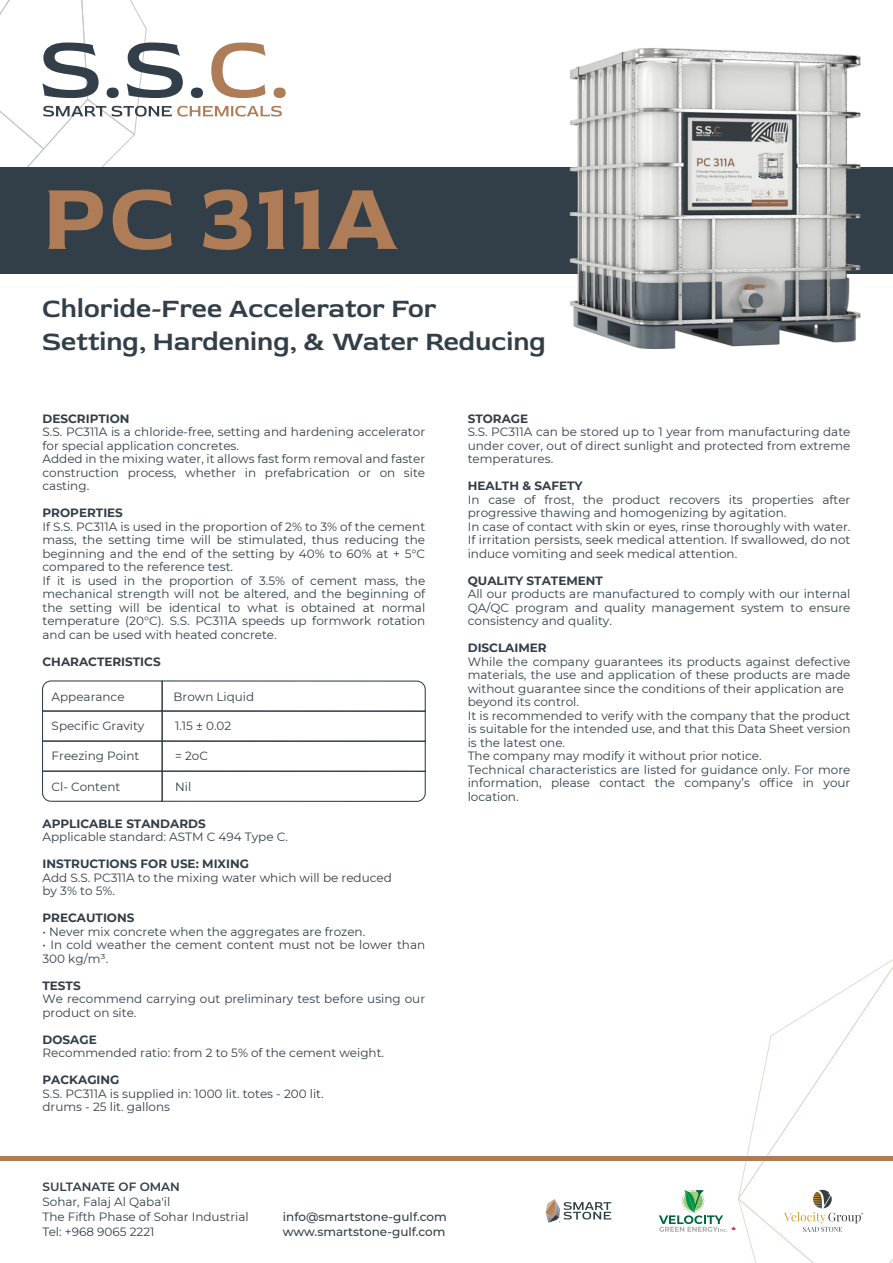
<style>
.page{position:relative;width:893px;height:1263px;background:#fff}
.page>*{position:absolute;margin:0;border:0;box-sizing:border-box;transform-origin:0 0}
.t1{font:700 97.5px "Red Rose";color:#af7c58}
.t2{font:600 27px/33px "Red Rose";color:#323e48}
.t3{font:12px/13.5px "Montserrat";color:#323e48}
.t4{font:700 12px "Montserrat";color:#323e48}
.t5{font:500 12px/15px "Montserrat";color:#323e48}
.t6{font:600 12px "Montserrat";color:#323e48}
</style>
<div class="page">
<svg style="left:0;top:0;width:286px;height:167px"></svg>
<div style="left:0;top:167px;width:893px;height:107px;background:#323e48"></div>
<hr style="left:0;top:1157px;width:893px;height:4px;background:#af7c58">
<svg style="left:659px;top:959px;width:234px;height:304px"></svg>
<svg style="left:546px;top:1199px;width:65px;height:24px"></svg>
<svg style="left:42px;top:680px;width:384px;height:30px"></svg>
<div style="left:42px;top:710px;width:121px;height:32px;border:1px solid #323e48"></div>
<div style="left:162px;top:710px;width:264px;height:32px;border:1px solid #323e48"></div>
<div style="left:42px;top:740px;width:121px;height:32px;border:1px solid #323e48"></div>
<div style="left:162px;top:740px;width:264px;height:32px;border:1px solid #323e48"></div>
<svg style="left:42px;top:770px;width:384px;height:32px"></svg>
<img style="left:569px;top:48px;width:292px;height:301px">
<h1 class="t1" style="left:42px;top:142px;width:359px">PC 311A</h1>
<h2 class="t2" style="left:42px;top:291px;width:505px">Chloride-Free Accelerator For<br>Setting, Hardening, &amp; Water Reducing</h2>
<p class="t4" style="left:43px;top:410px;width:89px">DESCRIPTION</p>
<p class="t3" style="left:43px;top:425px;width:384px">S.S. PC311A is a chloride-free, setting and hardening accelerator for special application concretes.<br>Added in the mixing water, it allows fast form removal and faster construction process, whether in prefabrication or on site casting.</p>
<p class="t4" style="left:43px;top:504px;width:82px">PROPERTIES</p>
<p class="t3" style="left:43px;top:519px;width:384px">If S.S. PC311A is used in the proportion of 2% to 3% of the cement mass, the setting time will be stimulated, thus reducing the beginning and the end of the setting by 40% to 60% at + 5°C compared to the reference test.<br>If it is used in the proportion of 3.5% of cement mass, the mechanical strength will not be altered, and the beginning of the setting will be identical to what is obtained at normal temperature (20°C). S.S. PC311A speeds up formwork rotation and can be used with heated concrete.</p>
<p class="t4" style="left:43px;top:653px;width:120px">CHARACTERISTICS</p>
<p class="t3" style="left:52px;top:689px;width:74px">Appearance</p>
<p class="t3" style="left:174px;top:689px;width:82px">Brown Liquid</p>
<p class="t3" style="left:52px;top:718px;width:94px">Specific Gravity</p>
<p class="t3" style="left:175px;top:718px;width:58px">1.15 ± 0.02</p>
<p class="t3" style="left:52px;top:749px;width:89px">Freezing Point</p>
<p class="t3" style="left:175px;top:749px;width:34px">= 2oC</p>
<p class="t3" style="left:52px;top:779px;width:70px">Cl- Content</p>
<p class="t3" style="left:175px;top:779px;width:18px">Nil</p>
<p class="t4" style="left:43px;top:815px;width:165px">APPLICABLE STANDARDS</p>
<p class="t3" style="left:43px;top:830px;width:247px">Applicable standard: ASTM C 494 Type C.</p>
<p class="t4" style="left:43px;top:855px;width:208px">INSTRUCTIONS FOR USE: MIXING</p>
<p class="t3" style="left:43px;top:870px;width:351px">Add S.S. PC311A to the mixing water which will be reduced by 3% to 5%.</p>
<p class="t4" style="left:43px;top:909px;width:93px">PRECAUTIONS</p>
<p class="t3" style="left:43px;top:924px;width:324px">• Never mix concrete when the aggregates are frozen.</p>
<p class="t3" style="left:43px;top:938px;width:384px">• In cold weather the cement content must not be lower than<br>300 kg/m³.</p>
<p class="t4" style="left:43px;top:977px;width:40px">TESTS</p>
<p class="t3" style="left:43px;top:992px;width:384px">We recommend carrying out preliminary test before using our product on site.</p>
<p class="t4" style="left:43px;top:1031px;width:56px">DOSAGE</p>
<p class="t3" style="left:43px;top:1046px;width:343px">Recommended ratio: from 2 to 5% of the cement weight.</p>
<p class="t4" style="left:43px;top:1071px;width:78px">PACKAGING</p>
<p class="t3" style="left:43px;top:1086px;width:283px">S.S. PC311A is supplied in: 1000 lit. totes - 200 lit. drums - 25 lit. gallons</p>
<p class="t4" style="left:468px;top:410px;width:62px">STORAGE</p>
<p class="t3" style="left:468px;top:425px;width:384px;text-align:justify">S.S. PC311A can be stored up to 1 year from manufacturing date under cover, out of direct sunlight and protected from extreme temperatures.</p>
<p class="t4" style="left:468px;top:477px;width:116px">HEALTH &amp; SAFETY</p>
<p class="t3" style="left:468px;top:492px;width:384px">In case of frost, the product recovers its properties after progressive thawing and homogenizing by agitation.<br>In case of contact with skin or eyes, rinse thoroughly with water.<br>If irritation persists, seek medical attention. If swallowed, do not induce vomiting and seek medical attention.</p>
<p class="t4" style="left:468px;top:572px;width:137px">QUALITY STATEMENT</p>
<p class="t3" style="left:468px;top:587px;width:384px;text-align:justify">All our products are manufactured to comply with our internal QA/QC program and quality management system to ensure consistency and quality.</p>
<p class="t4" style="left:468px;top:639px;width:81px">DISCLAIMER</p>
<p class="t3" style="left:468px;top:654px;width:384px">While the company guarantees its products against defective materials, the use and application of these products are made without guarantee since the conditions of their application are beyond its control.<br>It is recommended to verify with the company that the product is suitable for the intended use, and that this Data Sheet version is the latest one.<br>The company may modify it without prior notice.<br>Technical characteristics are listed for guidance only. For more information, please contact the company’s office in your location.</p>
<p class="t6" style="left:43px;top:1178px;width:139px">SULTANATE OF OMAN</p>
<p class="t3" style="left:43px;top:1193px;width:208px;line-height:15px">Sohar, Falaj Al Qaba'il<br>The Fifth Phase of Sohar Industrial<br>Tel: +968 9065 2221</p>
<p class="t5" style="left:283px;top:1208px;width:165px">info@smartstone-gulf.com www.smartstone-gulf.com</p>
</div>
